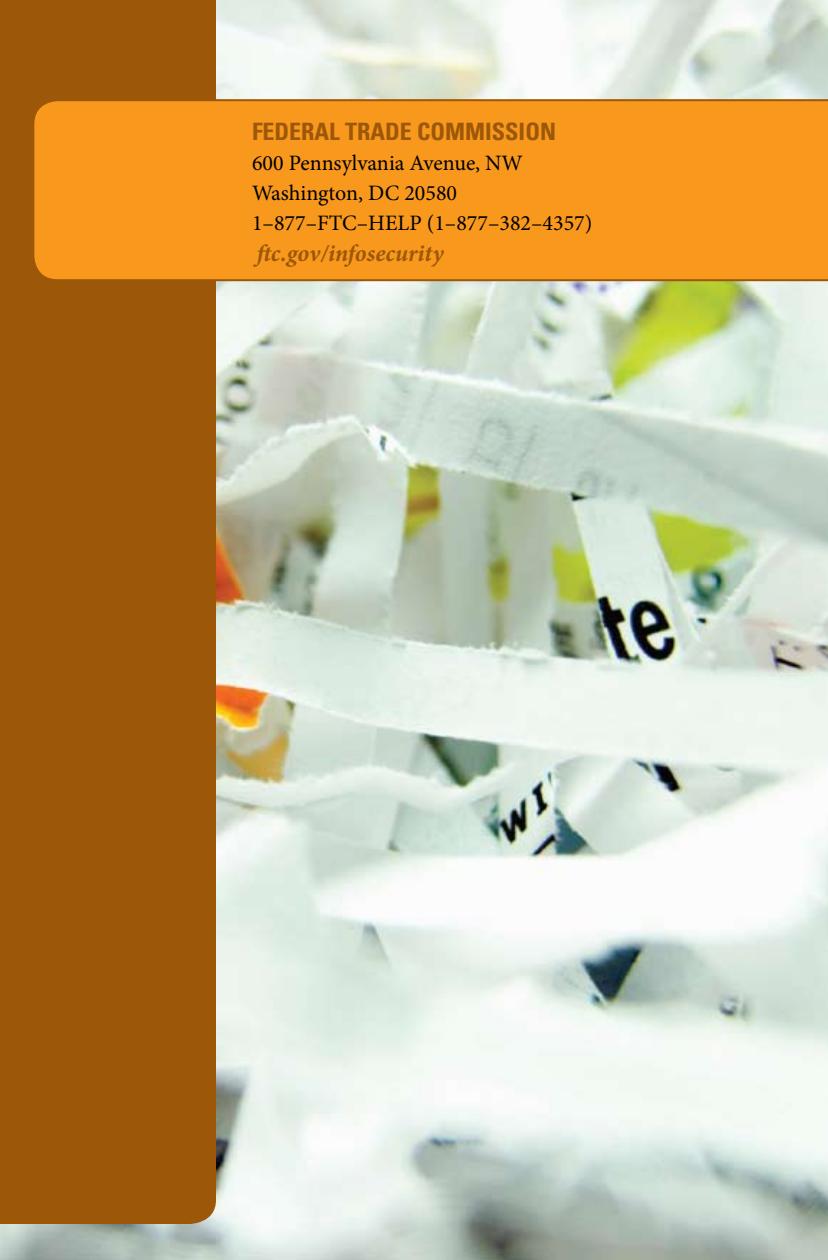
<style>
.page{position:relative;width:828px;height:1260px;background:#fff}
.page>*{position:absolute;margin:0;border:0;box-sizing:border-box;transform-origin:0 0}
.t1{font:700 condensed 24px "Univers LT";color:#9c5708}
.t2{font:italic 700 24px "Minion Pro";color:#9c5708}
.t3{font:22px/30px "Minion Pro";color:#000}
</style>
<div class="page">
<img style="left:0;top:0;width:828px;height:1260px">
<div style="left:0;top:0;width:216px;height:1224px;background:#9c5708"></div>
<div style="left:32px;top:99px;width:796px;height:182px;background:#f8981d"></div>
<p class="t1" style="left:252px;top:117px;width:306px">FEDERAL TRADE COMMISSION</p>
<p class="t3" style="left:252px;top:148px;width:342px">600 Pennsylvania Avenue, NW<br>Washington, DC 20580<br>1–877–FTC–HELP (1–877–382–4357)</p>
<p class="t2" style="left:257px;top:236px;width:188px">ftc.gov/infosecurity</p>
</div>
